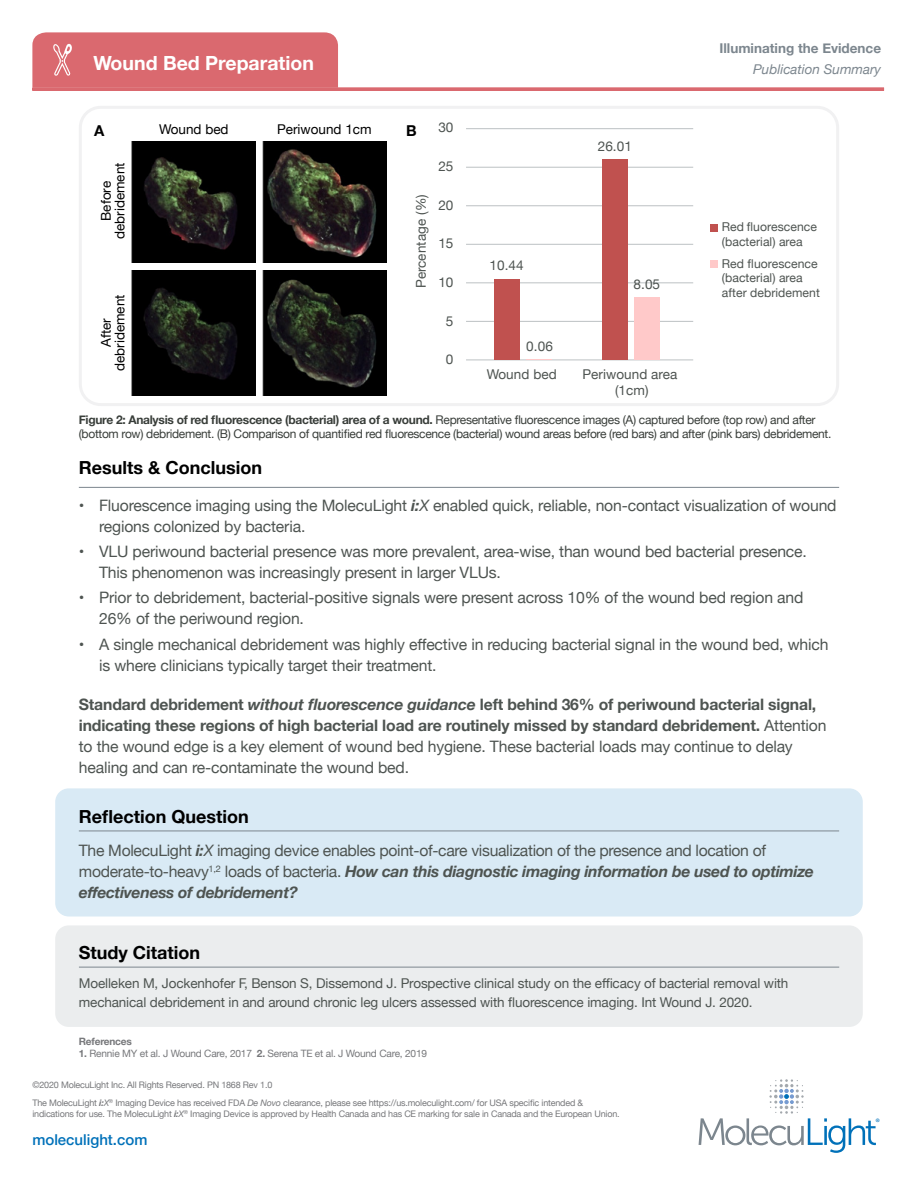
<style>
.page{position:relative;width:918px;height:1188px;background:#fff}
.page>*{position:absolute;margin:0;border:0;box-sizing:border-box;transform-origin:0 0}
.t1{font:700 19.5px "Helvetica Neue";color:#fff}
.t2{font:700 18px "Helvetica Neue";color:#000}
.t3{font:15.75px/21px "Helvetica Neue";letter-spacing:-.01em;color:#4e5451}
.t4{font:700 15.75px/21px "Helvetica Neue";letter-spacing:-.01em;color:#4e5451}
.t5{font:500 15px "Helvetica Neue";color:#0071b9}
.t6{font:700 15px "Helvetica Neue";color:#000}
.t7{font:13.5px/19.5px "Helvetica Neue";letter-spacing:-.01em;color:#4e5451}
.t8{font:13.5px/13.5px "Helvetica Neue";color:#000;text-align:center}
.t9{font:700 13.5px "Helvetica Neue";color:#7c868e}
.t10{font:italic 13.5px "Helvetica Neue";color:#7c868e}
.t11{font:12.15px/14.5px "Helvetica Neue";letter-spacing:.005em;color:#4e5451}
.t12{font:12px/14.4px "Helvetica Neue";letter-spacing:-.025em;color:#393e3a}
.t13{font:10.95px "Myriad Pro";color:#0672ba}
.t14{font:10.2px "Helvetica Neue";letter-spacing:-.02em;color:#77787b}
.t15{font:700 10.2px "Helvetica Neue";letter-spacing:-.02em;color:#77787b}
.t16{font:9px/18.3px "Helvetica Neue";letter-spacing:-.02em;color:#77787b}
.s1{font-weight:700}
.s2{font-weight:700;font-style:italic}
.s3{font-style:italic}
.s4{font-weight:400}
</style>
<div class="page">
<div style="left:79px;top:106px;width:760px;height:300px;border:3px solid #f1f1f2;border-radius:20px"></div>
<svg style="left:699px;top:1079px;width:177px;height:74px"></svg>
<div style="left:55px;top:788px;width:808px;height:129px;background:#d9eaf5;border-radius:14px"></div>
<hr style="left:79px;top:831px;width:760px;height:1px;background:#7c868e">
<div style="left:55px;top:925px;width:808px;height:102px;background:#ebedee;border-radius:14px"></div>
<hr style="left:79px;top:967px;width:760px;height:1px;background:#7c868e">
<hr style="left:79px;top:487px;width:760px;height:1px;background:#7c868e">
<div style="left:710px;top:224px;width:8px;height:7px;background:#c0514f"></div>
<div style="left:710px;top:260px;width:8px;height:8px;background:#ffc9c9"></div>
<img style="left:132px;top:141px;width:124px;height:122px">
<img style="left:132px;top:271px;width:124px;height:124px">
<img style="left:263px;top:141px;width:123px;height:122px">
<img style="left:263px;top:271px;width:123px;height:124px">
<hr style="left:466px;top:360px;width:227px;height:1px;background:#bcc1c3">
<hr style="left:466px;top:321px;width:227px;height:1px;background:#bcc1c3">
<hr style="left:466px;top:283px;width:227px;height:1px;background:#bcc1c3">
<hr style="left:466px;top:244px;width:227px;height:1px;background:#bcc1c3">
<hr style="left:466px;top:205px;width:227px;height:1px;background:#bcc1c3">
<hr style="left:466px;top:167px;width:227px;height:1px;background:#bcc1c3">
<hr style="left:466px;top:128px;width:227px;height:1px;background:#bcc1c3">
<div style="left:494px;top:279px;width:25px;height:81px;background:#c0514f"></div>
<div style="left:602px;top:160px;width:26px;height:200px;background:#c0514f"></div>
<div style="left:634px;top:298px;width:25px;height:62px;background:#ffc9c9"></div>
<svg style="left:526px;top:359px;width:26px;height:1px"></svg>
<hr style="left:32px;top:88px;width:852px;height:3px;background:#da696f">
<div style="left:32px;top:32px;width:306px;height:56px;background:#da696f"></div>
<p class="t1" style="left:93px;top:47px;width:222px">Wound Bed Preparation</p>
<p class="t6" style="left:94px;top:118px;width:12px">A</p>
<p class="t8" style="left:100px;top:239px;width:78px;rotate:-90deg">Before debridement</p>
<p class="t8" style="left:100px;top:371px;width:78px;rotate:-90deg">After debridement</p>
<p class="t8" style="left:159px;top:123px;width:71px">Wound bed</p>
<p class="t8" style="left:277px;top:123px;width:96px">Periwound 1cm</p>
<p class="t6" style="left:406px;top:118px;width:12px">B</p>
<p class="t7" style="left:412px;top:288px;width:95px;rotate:-90deg">Percentage (%)</p>
<p class="t7" style="left:438px;top:119px;width:17px">30</p>
<p class="t7" style="left:438px;top:157px;width:17px">25</p>
<p class="t7" style="left:438px;top:196px;width:17px">20</p>
<p class="t7" style="left:438px;top:234px;width:17px">15</p>
<p class="t7" style="left:438px;top:273px;width:17px">10</p>
<p class="t7" style="left:446px;top:312px;width:9px">5</p>
<p class="t7" style="left:446px;top:350px;width:9px">0</p>
<p class="t7" style="left:598px;top:137px;width:36px">26.01</p>
<p class="t7" style="left:490px;top:257px;width:36px">10.44</p>
<p class="t7" style="left:526px;top:338px;width:28px">0.06</p>
<p class="t7" style="left:487px;top:365px;width:72px">Wound bed</p>
<p class="t7" style="left:634px;top:275px;width:28px">8.05</p>
<p class="t7" style="left:582px;top:367px;width:97px;line-height:16.2px;text-align:center">Periwound area (1cm)</p>
<p class="t9" style="left:719px;top:37px;width:163px">Illuminating the Evidence</p>
<p class="t10" style="left:753px;top:59px;width:130px">Publication Summary</p>
<p class="t11" style="left:722px;top:220px;width:97px">Red fluorescence (bacterial) area</p>
<p class="t11" style="left:722px;top:257px;width:100px">Red fluorescence (bacterial) area after debridement</p>
<p class="t12" style="left:79px;top:413px;width:754px"><span class="s1">Figure 2: Analysis of red fluorescence (bacterial) area of a wound.</span> Representative fluorescence images (A) captured before (top row) and after (bottom row) debridement. (B) Comparison of quantified red fluorescence (bacterial) wound areas before (red bars) and after (pink bars) debridement.</p>
<p class="t2" style="left:79px;top:453px;width:185px">Results &amp; Conclusion</p>
<p class="t3" style="left:99px;top:496px;width:739px;text-indent:-20px">• Fluorescence imaging using the MolecuLight <span class="s2">i:</span><span class="s3">X</span> enabled quick, reliable, non-contact visualization of wound regions colonized by bacteria.</p>
<p class="t3" style="left:99px;top:542px;width:709px;text-indent:-20px">• VLU periwound bacterial presence was more prevalent, area-wise, than wound bed bacterial presence.<br>This phenomenon was increasingly present in larger VLUs.</p>
<p class="t3" style="left:99px;top:588px;width:706px;text-indent:-20px">• Prior to debridement, bacterial-positive signals were present across 10% of the wound bed region and<br>26% of the periwound region.</p>
<p class="t3" style="left:99px;top:635px;width:731px;text-indent:-20px">• A single mechanical debridement was highly effective in reducing bacterial signal in the wound bed, which is where clinicians typically target their treatment.</p>
<p class="t4" style="left:79px;top:694px;width:749px">Standard debridement <span class="s3">without fluorescence guidance</span> left behind 36% of periwound bacterial signal, indicating these regions of high bacterial load are routinely missed by standard debridement. <span class="s4">Attention to the wound edge is a key element of wound bed hygiene. These bacterial loads may continue to delay healing and can re-contaminate the wound bed.</span></p>
<p class="t2" style="left:79px;top:803px;width:171px">Reflection Question</p>
<p class="t3" style="left:79px;top:841px;width:737px">The MolecuLight <span class="s2">i:</span><span class="s3">X</span> imaging device enables point-of-care visualization of the presence and location of moderate-to-heavy<sup>1,2</sup> loads of bacteria. <span class="s2">How can this diagnostic imaging information be used to optimize effectiveness of debridement?</span></p>
<p class="t2" style="left:79px;top:939px;width:123px">Study Citation</p>
<p class="t7" style="left:79px;top:974px;width:711px">Moelleken M, Jockenhofer F, Benson S, Dissemond J. Prospective clinical study on the efficacy of bacterial removal with mechanical debridement in and around chronic leg ulcers assessed with fluorescence imaging. Int Wound J. 2020.</p>
<p class="t15" style="left:79px;top:1033px;width:55px">References</p>
<p class="t14" style="left:79px;top:1046px;width:350px"><span class="s1">1.</span> Rennie MY et al. J Wound Care, 2017 <span class="s1">2.</span> Serena TE et al. J Wound Care, 2019</p>
<p class="t16" style="left:32px;top:1076px;width:552px">©2020 MolecuLight Inc. All Rights Reserved. PN 1868 Rev 1.0<br>The MolecuLight <span class="s2">i:</span><span class="s3">X</span><sup>®</sup> Imaging Device has received FDA <span class="s3">De Novo</span> clearance, please see https://us.moleculight.com/ for USA specific intended &amp;</p>
<p class="t16" style="left:32px;top:1105px;width:589px">indications for use. The MolecuLight <span class="s2">i:</span><span class="s3">X</span><sup>®</sup> Imaging Device is approved by Health Canada and has CE marking for sale in Canada and the European Union.</p>
<p class="t5" style="left:32px;top:1127px;width:117px">moleculight.com</p>
<p class="t13" style="left:875px;top:1115px;width:6px">®</p>
</div>
